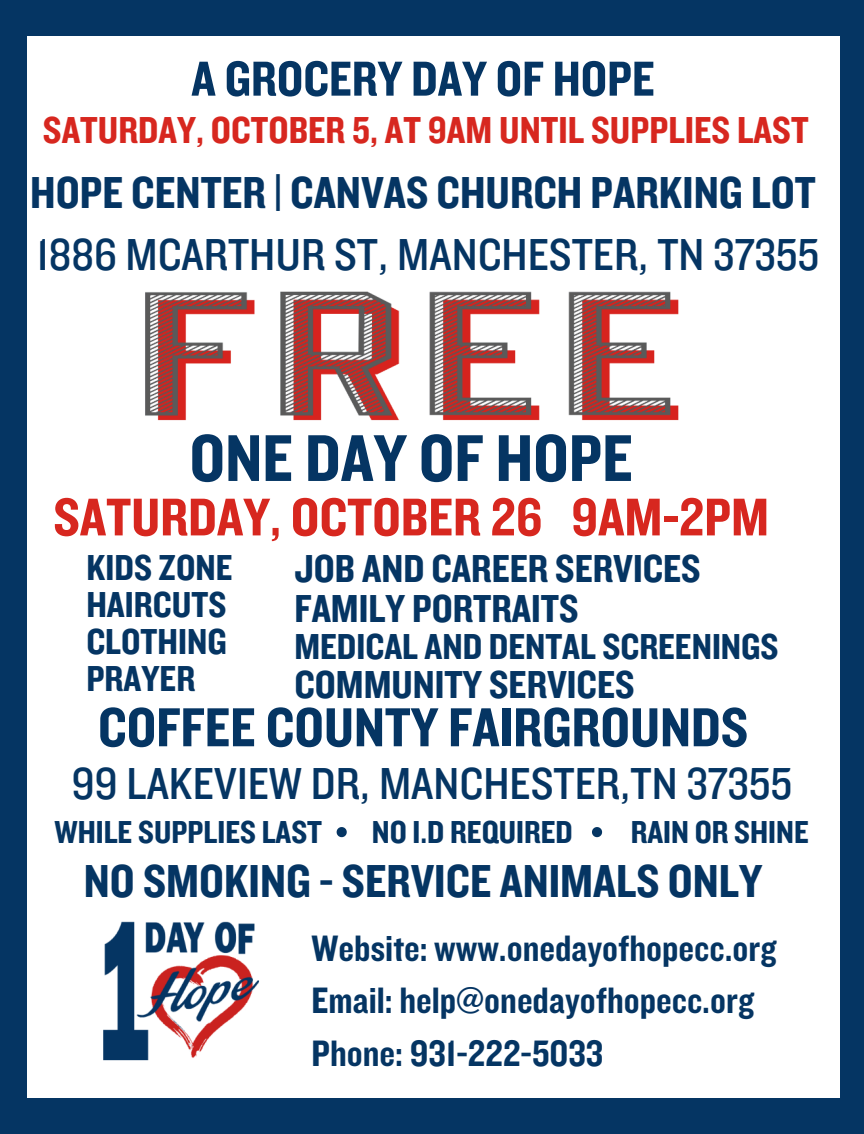
<style>
.page{position:relative;width:864px;height:1134px;background:#fff}
.page>*{position:absolute;margin:0;border:0;box-sizing:border-box;transform-origin:0 0}
.t1{font:68.7px "Knockout 50";color:#053563}
.t2{font:57px "Knockout 50";color:#053563}
.t3{font:55.2px "Knockout 50";color:#d7271f}
.t4{font:51px "Knockout 50";color:#053563}
.t5{font:48px "Knockout 50";color:#053563}
.t6{font:46.5px "Knockout 30";color:#053563}
.t7{font:46.5px "Knockout 50";color:#053563}
.t8{font:40.5px/39.3px "Knockout 50";color:#053563}
.t9{font:39px "Knockout 50";color:#d7271f}
.t10{font:38.25px/52.3px "Knockout 50";color:#053563}
.t11{font:37.5px/37.2px "Knockout 50";color:#053563}
.t12{font:33px "Knockout 50";color:#053563}
</style>
<div class="page">
<div style="left:0;top:0;width:864px;height:36px;background:#053563"></div>
<div style="left:0;top:1098px;width:864px;height:36px;background:#053563"></div>
<div style="left:0;top:0;width:26px;height:1134px;background:#053563"></div>
<div style="left:840px;top:0;width:24px;height:1134px;background:#053563"></div>
<img style="left:145px;top:291px;width:534px;height:130px">
<img style="left:103px;top:921px;width:156px;height:140px">
<svg style="left:337px;top:827px;width:10px;height:10px"></svg>
<svg style="left:592px;top:827px;width:10px;height:10px"></svg>
<h2 class="t4" style="left:191px;top:47px;width:465px">A GROCERY DAY OF HOPE</h2>
<h3 class="t9" style="left:43px;top:106px;width:767px">SATURDAY, OCTOBER 5, AT 9AM UNTIL SUPPLIES LAST</h3>
<h6 class="t7" style="left:30px;top:164px;width:787px">HOPE CENTER | CANVAS CHURCH PARKING LOT</h6>
<p class="t6" style="left:37px;top:225px;width:784px">1886 MCARTHUR ST, MANCHESTER, TN 37355</p>
<p class="t1" style="left:189px;top:415px;width:445px">ONE DAY OF HOPE</p>
<p class="t3" style="left:53px;top:482px;width:717px">SATURDAY, OCTOBER 26 9AM-2PM</p>
<h4 class="t11" style="left:86px;top:548px;width:148px">KIDS ZONE<br>HAIRCUTS<br>CLOTHING<br>PRAYER</h4>
<h4 class="t8" style="left:295px;top:548px;width:408px">JOB AND CAREER SERVICES<br>FAMILY PORTRAITS</h4>
<h4 class="t11" style="left:295px;top:627px;width:486px">MEDICAL AND DENTAL SCREENINGS</h4>
<h4 class="t8" style="left:295px;top:664px;width:342px">COMMUNITY SERVICES</h4>
<h4 class="t2" style="left:98px;top:692px;width:652px">COFFEE COUNTY FAIRGROUNDS</h4>
<h3 class="t6" style="left:71px;top:754px;width:722px">99 LAKEVIEW DR, MANCHESTER,TN 37355</h3>
<h3 class="t12" style="left:54px;top:811px;width:269px">WHILE SUPPLIES LAST</h3>
<p class="t12" style="left:372px;top:811px;width:203px">NO I.D REQUIRED</p>
<h1 class="t12" style="left:631px;top:811px;width:180px">RAIN OR SHINE</h1>
<h2 class="t5" style="left:84px;top:850px;width:680px">NO SMOKING - SERVICE ANIMALS ONLY</h2>
<p class="t10" style="left:312px;top:921px;width:466px">Website: www.onedayofhopecc.org<br>Email: help@onedayofhopecc.org<br>Phone: 931-222-5033</p>
</div>
